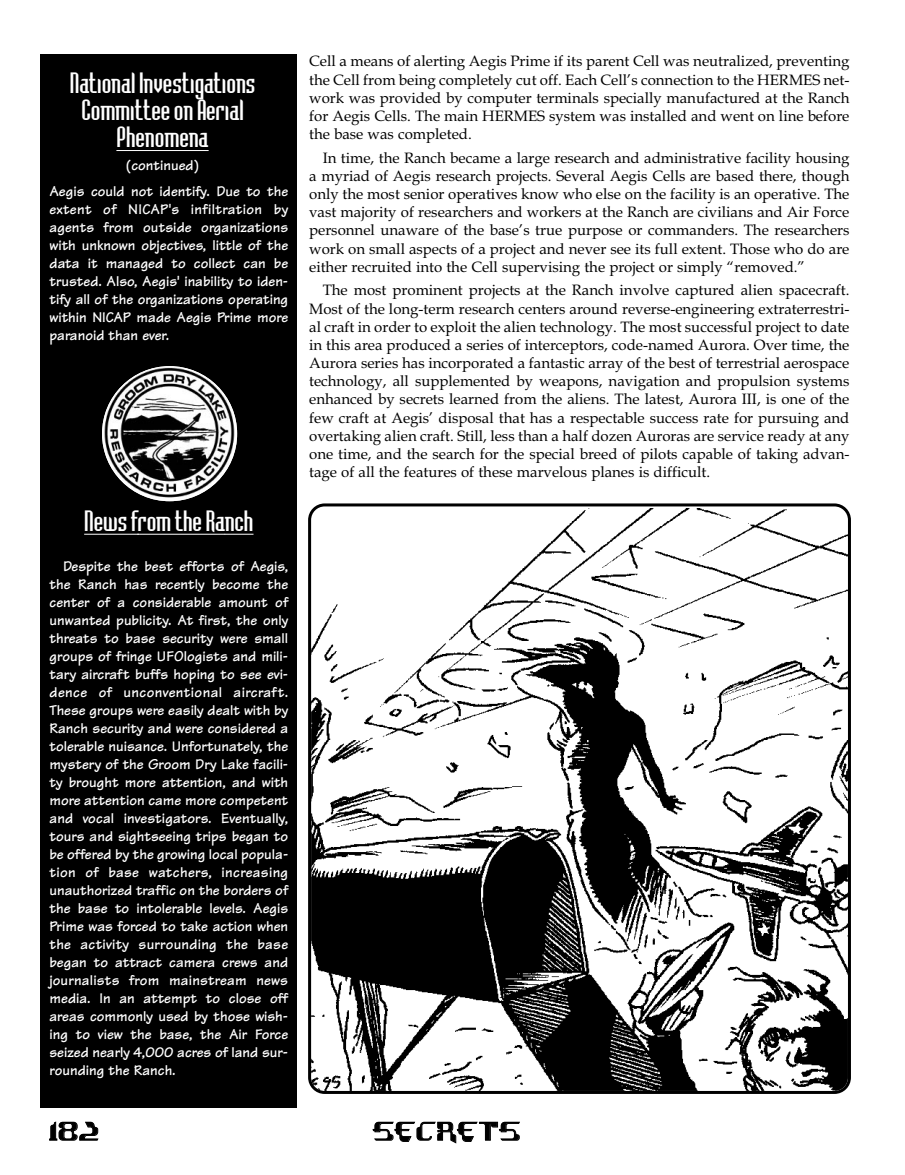
<style>
.page{position:relative;width:905px;height:1175px;background:#fff}
.page>*{position:absolute;margin:0;border:0;box-sizing:border-box;transform-origin:0 0}
.t1{font:27px/27px "Badloc";color:#fff;text-align:center}
.t2{font:18px "Hyperion";letter-spacing:-.01em;color:#000}
.t3{font:15px/18.1px "Book Antiqua";color:#000;text-align:justify}
.t4{font:700 15px/18px "Tekton";color:#fff;text-align:justify}
</style>
<div class="page">
<div style="left:40px;top:54px;width:257px;height:1053px;background:#000"></div>
<hr style="left:84px;top:534px;width:55px;height:1px;background:#fff">
<hr style="left:137px;top:534px;width:88px;height:1px;background:#fff">
<svg style="left:225px;top:534px;width:28px;height:1px"></svg>
<hr style="left:116px;top:150px;width:93px;height:1px;background:#fff">
<svg style="left:308px;top:503px;width:542px;height:590px"></svg>
<img style="left:102px;top:366px;width:135px;height:135px">
<p class="t1" style="left:70px;top:70px;width:187px">National Investigations<br>Committee on Aerial<br>Phenomena</p>
<p class="t4" style="left:126px;top:158px;width:75px">(continued)</p>
<p class="t4" style="left:50px;top:184px;width:240px">Aegis could not identify. Due to the extent of NICAP's infiltration by agents from outside organizations with unknown objectives, little of the data it managed to collect can be trusted. Also, Aegis' inability to iden&shy;tify all of the organizations operating within NICAP made Aegis Prime more paranoid than ever.</p>
<p class="t1" style="left:84px;top:508px;width:171px">News from the Ranch</p>
<p class="t4" style="left:49px;top:559px;width:240px;text-indent:14px">Despite the best efforts of Aegis, the Ranch has recently become the center of a considerable amount of unwanted publicity. At first, the only threats to base security were small groups of fringe UFOlogists and mili&shy;tary aircraft buffs hoping to see evi&shy;dence of unconventional aircraft.<br>These groups were easily dealt with by Ranch security and were considered a tolerable nuisance. Unfortunately, the mystery of the Groom Dry Lake facili&shy;ty brought more attention, and with more attention came more competent and vocal investigators. Eventually, tours and sightseeing trips began to be offered by the growing local popula&shy;tion of base watchers, increasing unauthorized traffic on the borders of the base to intolerable levels. Aegis Prime was forced to take action when the activity surrounding the base began to attract camera crews and journalists from mainstream news media. In an attempt to close off areas commonly used by those wish&shy;ing to view the base, the Air Force seized nearly 4,000 acres of land sur&shy;rounding the Ranch.</p>
<p class="t3" style="left:309px;top:52px;width:542px">Cell a means of alerting Aegis Prime if its parent Cell was neutralized, preventing the Cell from being completely cut off. Each Cell’s connection to the HERMES net&shy;work was provided by computer terminals specially manufactured at the Ranch for Aegis Cells. The main HERMES system was installed and went on line before the base was completed.</p>
<p class="t3" style="left:309px;top:148px;width:542px;text-indent:13px">In time, the Ranch became a large research and administrative facility housing a myriad of Aegis research projects. Several Aegis Cells are based there, though only the most senior operatives know who else on the facility is an operative. The vast majority of researchers and workers at the Ranch are civilians and Air Force personnel unaware of the base’s true purpose or commanders. The researchers work on small aspects of a project and never see its full extent. Those who do are either recruited into the Cell supervising the project or simply “removed.”</p>
<p class="t3" style="left:309px;top:281px;width:542px;text-indent:13px">The most prominent projects at the Ranch involve captured alien spacecraft.<br>Most of the long-term research centers around reverse-engineering extraterrestri&shy;al craft in order to exploit the alien technology. The most successful project to date in this area produced a series of interceptors, code-named Aurora. Over time, the Aurora series has incorporated a fantastic array of the best of terrestrial aerospace technology, all supplemented by weapons, navigation and propulsion systems enhanced by secrets learned from the aliens. The latest, Aurora III, is one of the few craft at Aegis’ disposal that has a respectable success rate for pursuing and overtaking alien craft. Still, less than a half dozen Auroras are service ready at any one time, and the search for the special breed of pilots capable of taking advan&shy;tage of all the features of these marvelous planes is difficult.</p>
<p class="t2" style="left:48px;top:1123px;width:52px">182</p>
<p class="t2" style="left:372px;top:1123px;width:150px">SECRETS</p>
</div>
